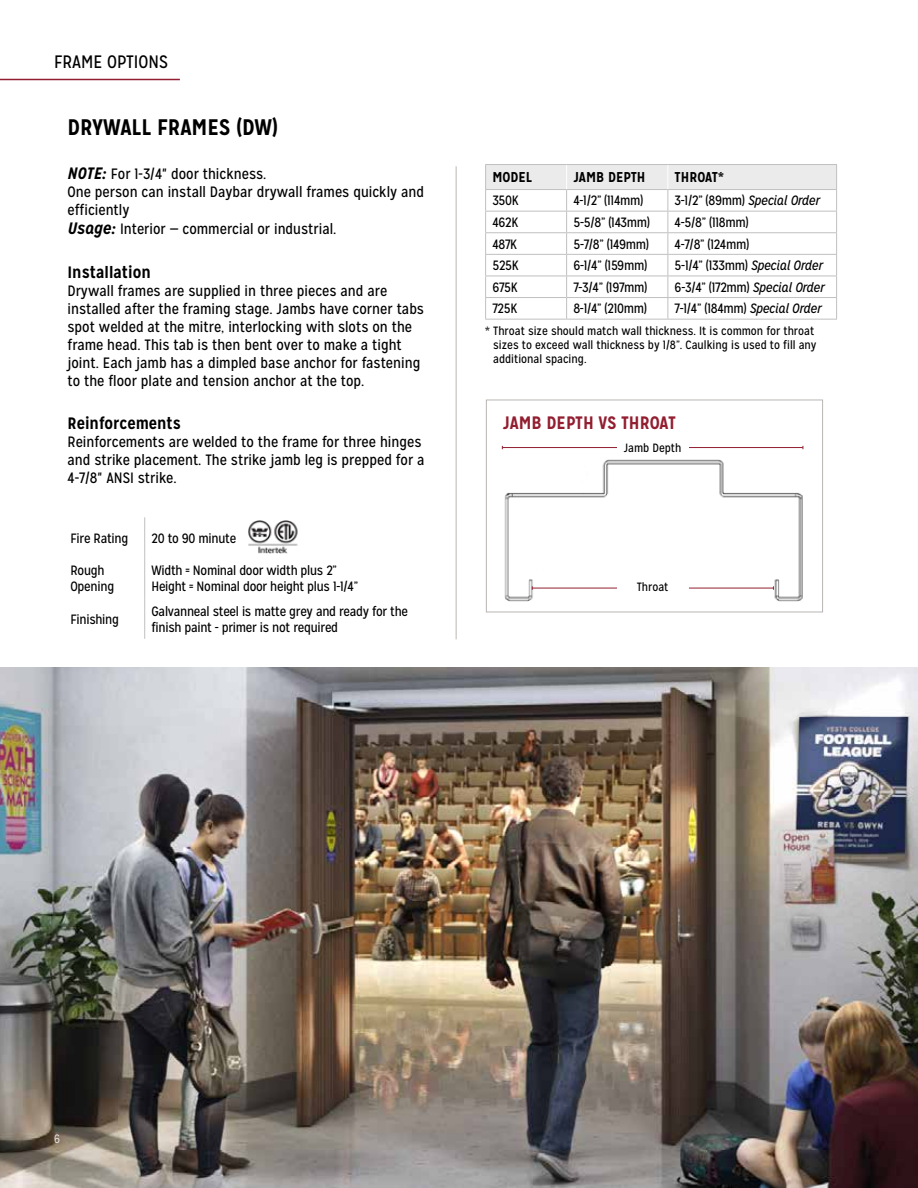
<style>
.page{position:relative;width:918px;height:1188px;background:#fff}
.page>*{position:absolute;margin:0;border:0;box-sizing:border-box;transform-origin:0 0}
.t1{font:700 22.5px "Mission Gothic";color:#000}
.t2{font:700 18px "Mission Gothic";color:#921e30}
.t3{font:18px "Mission Gothic";color:#000}
.t4{font:700 16.5px "Mission Gothic";color:#000}
.t5{font:15px/18px "Mission Gothic";color:#000}
.t6{font:700 14.25px "Mission Gothic";color:#000}
.t7{font:13.5px/16.2px "Mission Gothic";letter-spacing:-.02em;color:#000}
.t8{font:12px/14.4px "Mission Gothic";color:#000}
.t9{font:300 12px "Mission Gothic";color:#fff}
.s1{font-weight:700;font-style:italic;font-size:16.5px}
.s2{font-style:italic}
</style>
<div class="page">
<div style="left:486px;top:400px;width:337px;height:212px;border:1px solid #bbb6b3"></div>
<hr style="left:502px;top:447px;width:301px;height:1px;background:#921e30">
<img style="left:504px;top:459px;width:299px;height:143px">
<img style="left:248px;top:520px;width:50px;height:34px">
<hr style="left:485px;top:164px;width:82px;height:1px;background:#c0c0c0">
<hr style="left:567px;top:164px;width:101px;height:1px;background:#c0c0c0">
<hr style="left:668px;top:164px;width:169px;height:1px;background:#c0c0c0">
<svg style="left:485px;top:165px;width:352px;height:154px"></svg>
<hr style="left:485px;top:319px;width:82px;height:1px;background:#c0c0c0">
<hr style="left:567px;top:319px;width:101px;height:1px;background:#c0c0c0">
<hr style="left:668px;top:319px;width:169px;height:1px;background:#c0c0c0">
<hr style="left:144px;top:517px;width:1px;height:41px;background:#c0c0c0">
<hr style="left:144px;top:558px;width:1px;height:40px;background:#c0c0c0">
<hr style="left:144px;top:598px;width:1px;height:41px;background:#c0c0c0">
<img style="left:0;top:667px;width:918px;height:521px">
<hr style="left:0;top:79px;width:180px;height:1px;background:#921e30">
<div style="left:617px;top:441px;width:71px;height:13px;background:#fff"></div>
<hr style="left:532px;top:588px;width:241px;height:1px;background:#921e30">
<div style="left:617px;top:580px;width:71px;height:13px;background:#fff"></div>
<hr style="left:456px;top:166px;width:1px;height:473px;background:#bbb6b3">
<p class="t3" style="left:54px;top:51px;width:115px">FRAME OPTIONS</p>
<h1 class="t1" style="left:68px;top:113px;width:212px">DRYWALL FRAMES (DW)</h1>
<p class="t5" style="left:68px;top:164px;width:358px"><span class="s1">NOTE:</span> For 1-3/4" door thickness.<br>One person can install Daybar drywall frames quickly and efficiently</p>
<p class="t5" style="left:68px;top:220px;width:271px"><span class="s1">Usage:</span> Interior — commercial or industrial.</p>
<p class="t4" style="left:68px;top:261px;width:85px">Installation</p>
<p class="t5" style="left:68px;top:281px;width:358px">Drywall frames are supplied in three pieces and are installed after the framing stage. Jambs have corner tabs spot welded at the mitre, interlocking with slots on the frame head. This tab is then bent over to make a tight joint. Each jamb has a dimpled base anchor for fastening to the floor plate and tension anchor at the top.</p>
<p class="t4" style="left:68px;top:413px;width:115px">Reinforcements</p>
<p class="t5" style="left:68px;top:433px;width:359px">Reinforcements are welded to the frame for three hinges and strike placement. The strike jamb leg is prepped for a<br>4-7/8" ANSI strike.</p>
<p class="t7" style="left:70px;top:530px;width:59px">Fire Rating</p>
<p class="t7" style="left:151px;top:530px;width:86px">20 to 90 minute</p>
<p class="t7" style="left:70px;top:562px;width:45px">Rough<br>Opening</p>
<p class="t7" style="left:151px;top:562px;width:208px">Width = Nominal door width plus 2”<br>Height = Nominal door height plus 1-1/4”</p>
<p class="t7" style="left:70px;top:611px;width:50px">Finishing</p>
<p class="t7" style="left:151px;top:603px;width:258px">Galvanneal steel is matte grey and ready for the finish paint - primer is not required</p>
<p class="t6" style="left:492px;top:168px;width:41px">MODEL</p>
<p class="t6" style="left:573px;top:168px;width:74px">JAMB DEPTH</p>
<p class="t6" style="left:675px;top:168px;width:51px">THROAT*</p>
<p class="t7" style="left:492px;top:193px;width:28px">350K</p>
<p class="t7" style="left:573px;top:193px;width:72px">4-1/2” (114mm)</p>
<p class="t7" style="left:675px;top:193px;width:147px">3-1/2” (89mm) <span class="s2">Special Order</span></p>
<p class="t7" style="left:492px;top:214px;width:28px">462K</p>
<p class="t7" style="left:573px;top:214px;width:78px">5-5/8” (143mm)</p>
<p class="t7" style="left:675px;top:214px;width:76px">4-5/8” (118mm)</p>
<p class="t7" style="left:492px;top:236px;width:26px">487K</p>
<p class="t7" style="left:573px;top:236px;width:77px">5-7/8” (149mm)</p>
<p class="t7" style="left:675px;top:236px;width:76px">4-7/8” (124mm)</p>
<p class="t7" style="left:492px;top:258px;width:28px">525K</p>
<p class="t7" style="left:573px;top:258px;width:75px">6-1/4” (159mm)</p>
<p class="t7" style="left:675px;top:258px;width:150px">5-1/4” (133mm) <span class="s2">Special Order</span></p>
<p class="t7" style="left:492px;top:279px;width:27px">675K</p>
<p class="t7" style="left:573px;top:279px;width:75px">7-3/4” (197mm)</p>
<p class="t7" style="left:675px;top:279px;width:152px">6-3/4” (172mm) <span class="s2">Special Order</span></p>
<p class="t7" style="left:492px;top:301px;width:27px">725K</p>
<p class="t7" style="left:573px;top:301px;width:75px">8-1/4” (210mm)</p>
<p class="t7" style="left:675px;top:301px;width:149px">7-1/4” (184mm) <span class="s2">Special Order</span></p>
<p class="t8" style="left:493px;top:323px;width:325px;text-indent:-8px">* Throat size should match wall thickness. It is common for throat sizes to exceed wall thickness by 1/8”. Caulking is used to fill any additional spacing.</p>
<p class="t2" style="left:503px;top:411px;width:175px">JAMB DEPTH VS THROAT</p>
<p class="t8" style="left:624px;top:440px;width:59px">Jamb Depth</p>
<p class="t8" style="left:637px;top:580px;width:33px">Throat</p>
<p class="t9" style="left:54px;top:1132px;width:7px">6</p>
</div>
